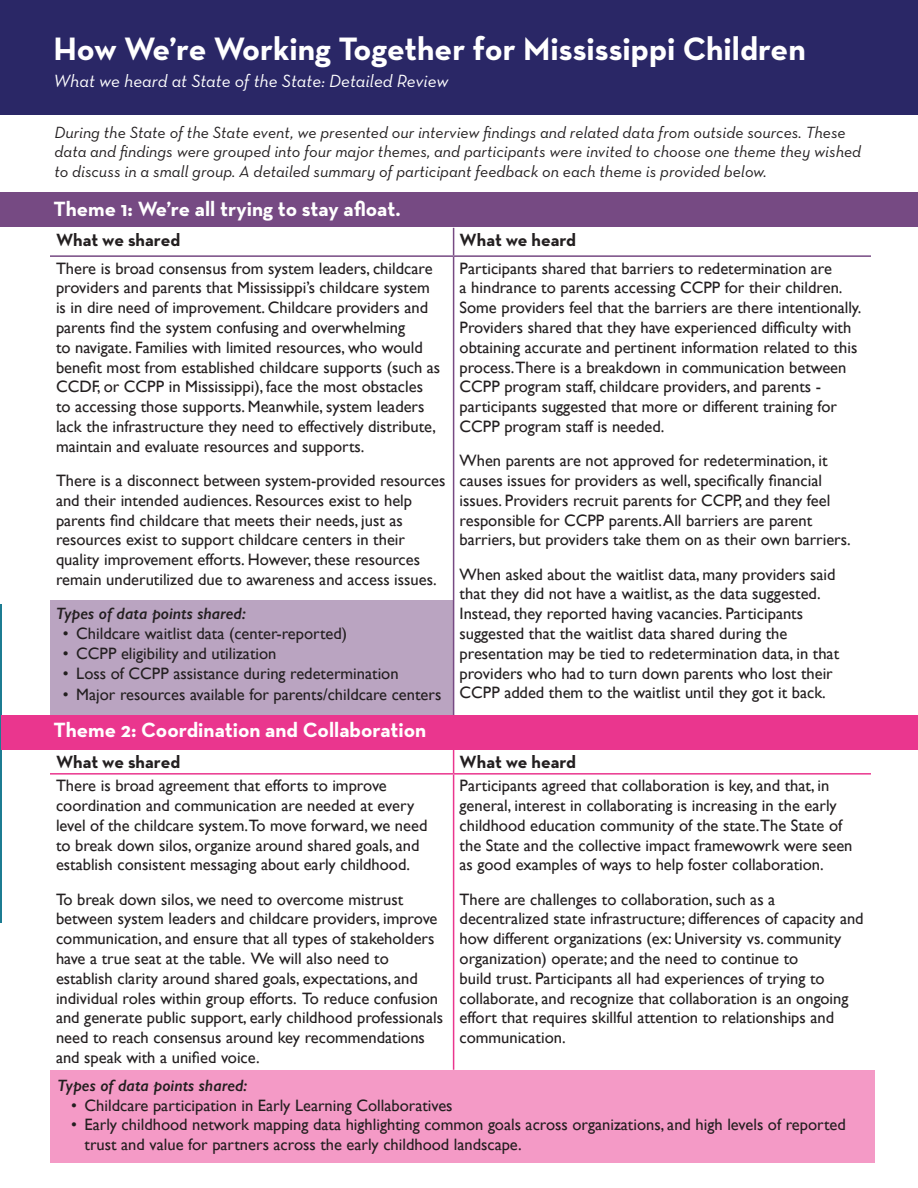
<style>
.page{position:relative;width:918px;height:1188px;background:#fff}
.page>*{position:absolute;margin:0;border:0;box-sizing:border-box;transform-origin:0 0}
.t1{font:700 33px "Neutra Text";color:#fff}
.t2{font:700 21px "Neutra Text";color:#fff}
.t3{font:700 18px "Neutra Text";color:#231f20}
.t4{font:italic 18px "Neutra Text";color:#fff}
.t5{font:16.5px/19.8px "Gill Sans";color:#231f20}
.t6{font:italic 16.5px/19.8px "Neutra Text";color:#231f20}
.t7{font:italic 600 16.5px "Gill Sans";color:#231f20}
</style>
<div class="page">
<hr style="left:0;top:604px;width:1px;height:318px;background:#1c7c92">
<div style="left:50px;top:600px;width:404px;height:115px;background:#baa4c1"></div>
<svg style="left:453px;top:749px;width:1px;height:24px"></svg>
<svg style="left:453px;top:228px;width:1px;height:27px"></svg>
<hr style="left:50px;top:255px;width:404px;height:2px;background:#764a83">
<hr style="left:454px;top:255px;width:417px;height:2px;background:#764a83">
<hr style="left:453px;top:257px;width:1px;height:492px;background:#764a83">
<hr style="left:50px;top:773px;width:404px;height:2px;background:#ea368e">
<hr style="left:454px;top:773px;width:417px;height:2px;background:#ea368e">
<hr style="left:453px;top:775px;width:1px;height:295px;background:#ea368e">
<div style="left:50px;top:1071px;width:825px;height:92px;background:#f49ac6"></div>
<div style="left:0;top:0;width:918px;height:115px;background:#2a2766"></div>
<div style="left:0;top:193px;width:918px;height:34px;background:#764a83"></div>
<div style="left:1px;top:715px;width:917px;height:34px;background:#ea368e"></div>
<p class="t1" style="left:54px;top:28px;width:754px">How We’re Working Together for Mississippi Children</p>
<p class="t4" style="left:54px;top:70px;width:396px">What we heard at State of the State: Detailed Review</p>
<p class="t6" style="left:55px;top:122px;width:808px">During the State of the State event, we presented our interview findings and related data from outside sources. These data and findings were grouped into four major themes, and participants were invited to choose one theme they wished to discuss in a small group. A detailed summary of participant feedback on each theme is provided below.</p>
<p class="t2" style="left:54px;top:195px;width:349px">Theme 1: We’re all trying to stay afloat.</p>
<p class="t3" style="left:56px;top:229px;width:126px">What we shared</p>
<p class="t3" style="left:460px;top:229px;width:118px">What we heard</p>
<p class="t5" style="left:56px;top:258px;width:386px">There is broad consensus from system leaders, childcare providers and parents that Mississippi’s childcare system is in dire need of improvement. Childcare providers and parents find the system confusing and overwhelming<br>to navigate. Families with limited resources, who would benefit most from established childcare supports (such as CCDF, or CCPP in Mississippi), face the most obstacles to accessing those supports. Meanwhile, system leaders lack the infrastructure they need to effectively distribute, maintain and evaluate resources and supports.</p>
<p class="t5" style="left:56px;top:470px;width:391px">There is a disconnect between system-provided resources and their intended audiences. Resources exist to help parents find childcare that meets their needs, just as resources exist to support childcare centers in their quality improvement efforts. However, these resources remain underutilized due to awareness and access issues.</p>
<p class="t7" style="left:56px;top:604px;width:191px">Types of data points shared:</p>
<p class="t5" style="left:63px;top:623px;width:286px">• Childcare waitlist data (center-reported)</p>
<p class="t5" style="left:63px;top:643px;width:215px">• CCPP eligibility and utilization</p>
<p class="t5" style="left:63px;top:663px;width:337px">• Loss of CCPP assistance during redetermination</p>
<p class="t5" style="left:63px;top:685px;width:380px">• Major resources available for parents/childcare centers</p>
<p class="t5" style="left:460px;top:258px;width:403px">Participants shared that barriers to redetermination are<br>a hindrance to parents accessing CCPP for their children.<br>Some providers feel that the barriers are there intentionally.<br>Providers shared that they have experienced difficulty with obtaining accurate and pertinent information related to this process.There is a breakdown in communication between CCPP program staff, childcare providers, and parents - participants suggested that more or different training for CCPP program staff is needed.</p>
<p class="t5" style="left:460px;top:451px;width:393px">When parents are not approved for redetermination, it causes issues for providers as well, specifically financial issues. Providers recruit parents for CCPP, and they feel responsible for CCPP parents. All barriers are parent barriers, but providers take them on as their own barriers.</p>
<p class="t5" style="left:460px;top:564px;width:381px">When asked about the waitlist data, many providers said that they did not have a waitlist, as the data suggested.<br>Instead, they reported having vacancies. Participants suggested that the waitlist data shared during the presentation may be tied to redetermination data, in that providers who had to turn down parents who lost their CCPP added them to the waitlist until they got it back.</p>
<p class="t2" style="left:54px;top:717px;width:374px">Theme 2: Coordination and Collaboration</p>
<p class="t3" style="left:56px;top:750px;width:126px">What we shared</p>
<p class="t3" style="left:460px;top:750px;width:118px">What we heard</p>
<p class="t5" style="left:56px;top:776px;width:373px">There is broad agreement that efforts to improve coordination and communication are needed at every level of the childcare system.To move forward, we need to break down silos, organize around shared goals, and establish consistent messaging about early childhood.</p>
<p class="t5" style="left:56px;top:889px;width:389px">To break down silos, we need to overcome mistrust between system leaders and childcare providers, improve communication, and ensure that all types of stakeholders have a true seat at the table. We will also need to establish clarity around shared goals, expectations, and individual roles within group efforts. To reduce confusion and generate public support, early childhood professionals need to reach consensus around key recommendations and speak with a unified voice.</p>
<p class="t5" style="left:460px;top:776px;width:394px">Participants agreed that collaboration is key, and that, in general, interest in collaborating is increasing in the early childhood education community of the state.The State of the State and the collective impact framewowrk were seen as good examples of ways to help foster collaboration.</p>
<p class="t5" style="left:460px;top:889px;width:406px">There are challenges to collaboration, such as a decentralized state infrastructure; differences of capacity and how different organizations (ex: University vs. community organization) operate; and the need to continue to<br>build trust. Participants all had experiences of trying to collaborate, and recognize that collaboration is an ongoing effort that requires skillful attention to relationships and communication.</p>
<p class="t7" style="left:58px;top:1075px;width:191px">Types of data points shared:</p>
<p class="t5" style="left:71px;top:1095px;width:383px">• Childcare participation in Early Learning Collaboratives</p>
<p class="t5" style="left:85px;top:1115px;width:763px;text-indent:-14px">• Early childhood network mapping data highlighting common goals across organizations, and high levels of reported trust and value for partners across the early childhood landscape.</p>
</div>
